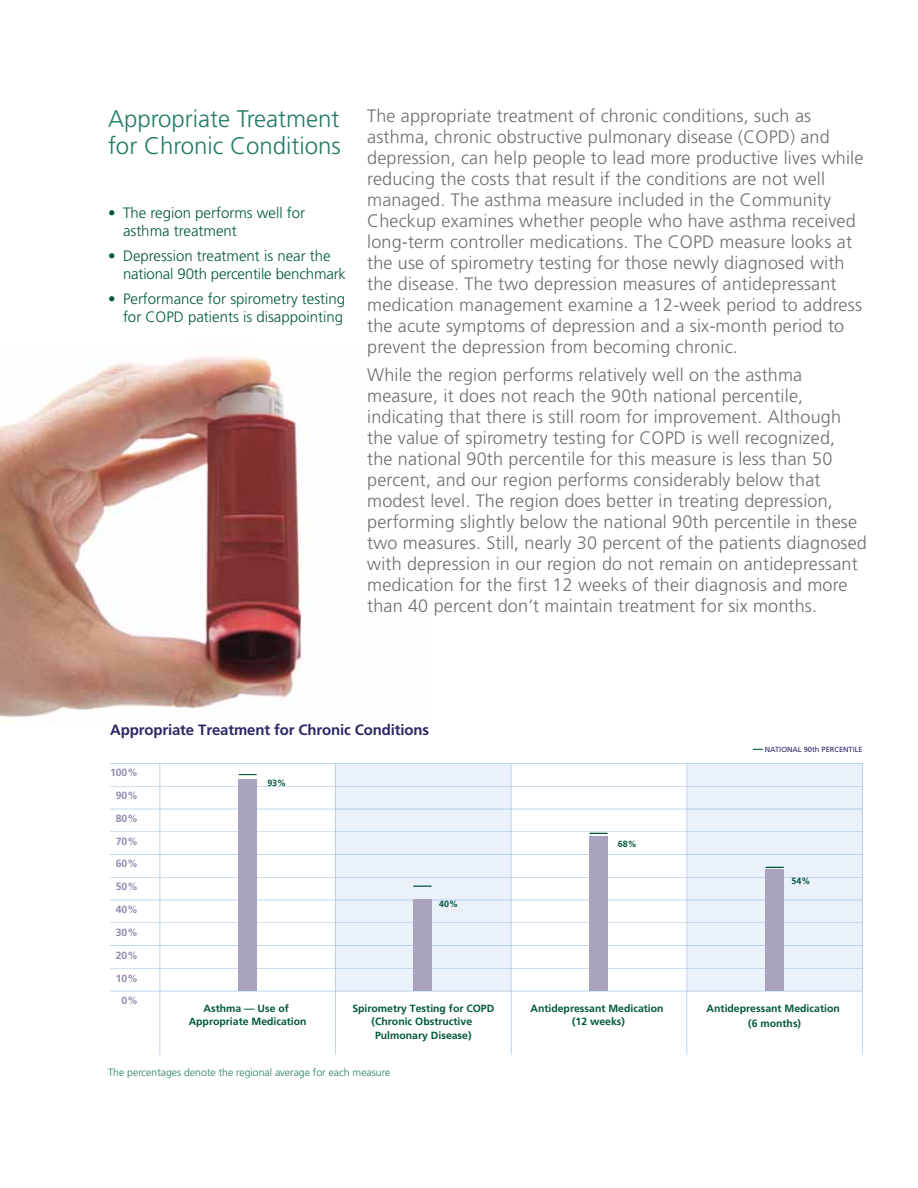
<style>
.page{position:relative;width:918px;height:1188px;background:#fff}
.page>*{position:absolute;margin:0;border:0;box-sizing:border-box;transform-origin:0 0}
.t1{font:300 24px/27px "Frutiger";color:#217b66}
.t2{font:300 18px/21px "Frutiger";letter-spacing:.01em;color:#6d6e71}
.t3{font:300 15px/18px "Frutiger";color:#00583d}
.t4{font:700 15px "Frutiger";letter-spacing:-.01em;color:#2c2867}
.t5{font:700 10.5px/13.5px "Frutiger";color:#00583d;text-align:center}
.t6{font:300 10.5px "Frutiger";color:#217b66}
.t7{font:700 10.5px/22.8px "Frutiger";color:#928aae;text-align:right}
.t8{font:700 9px "Frutiger";color:#00583d}
.t9{font:7.5px "Frutiger";color:#2c2867}
</style>
<div class="page">
<img style="left:0;top:356px;width:302px;height:366px">
<div style="left:336px;top:764px;width:175px;height:227px;background:#eaf1fa"></div>
<div style="left:687px;top:764px;width:176px;height:227px;background:#eaf1fa"></div>
<hr style="left:110px;top:786px;width:753px;height:1px;background:#80add9">
<hr style="left:110px;top:809px;width:753px;height:1px;background:#80add9">
<hr style="left:110px;top:832px;width:753px;height:1px;background:#80add9">
<hr style="left:110px;top:854px;width:753px;height:1px;background:#80add9">
<hr style="left:110px;top:877px;width:753px;height:1px;background:#80add9">
<hr style="left:110px;top:900px;width:753px;height:1px;background:#80add9">
<hr style="left:110px;top:923px;width:753px;height:1px;background:#80add9">
<hr style="left:110px;top:968px;width:753px;height:1px;background:#80add9">
<hr style="left:110px;top:945px;width:753px;height:1px;background:#80add9">
<hr style="left:687px;top:763px;width:1px;height:292px;background:#80add9">
<hr style="left:110px;top:763px;width:753px;height:1px;background:#80add9">
<hr style="left:335px;top:764px;width:1px;height:291px;background:#80add9">
<hr style="left:511px;top:764px;width:1px;height:291px;background:#80add9">
<hr style="left:862px;top:763px;width:1px;height:292px;background:#80add9">
<hr style="left:160px;top:763px;width:1px;height:292px;background:#80add9">
<div style="left:239px;top:779px;width:18px;height:212px;background:#aaa3bf"></div>
<svg style="left:239px;top:774px;width:18px;height:1px"></svg>
<div style="left:589px;top:836px;width:19px;height:155px;background:#aaa3bf"></div>
<svg style="left:589px;top:833px;width:19px;height:1px"></svg>
<div style="left:766px;top:870px;width:18px;height:121px;background:#aaa3bf"></div>
<svg style="left:766px;top:867px;width:18px;height:1px"></svg>
<div style="left:413px;top:900px;width:19px;height:91px;background:#aaa3bf"></div>
<svg style="left:413px;top:886px;width:19px;height:1px"></svg>
<hr style="left:110px;top:991px;width:753px;height:1px;background:#80add9">
<h1 class="t1" style="left:108px;top:105px;width:234px">Appropriate Treatment for Chronic Conditions</h1>
<p class="t3" style="left:123px;top:204px;width:184px;text-indent:-15px">• The region performs well for asthma treatment</p>
<p class="t3" style="left:123px;top:247px;width:225px;text-indent:-15px">• Depression treatment is near the national 90th percentile benchmark</p>
<p class="t3" style="left:108px;top:289px;width:239px;text-align:right">• Performance for spirometry testing for COPD patients is disappointing</p>
<p class="t2" style="left:367px;top:105px;width:498px">The appropriate treatment of chronic conditions, such as asthma, chronic obstructive pulmonary disease (COPD) and depression, can help people to lead more productive lives while reducing the costs that result if the conditions are not well managed. The asthma measure included in the Community Checkup examines whether people who have asthma received long-term controller medications. The COPD measure looks at the use of spirometry testing for those newly diagnosed with the disease. The two depression measures of antidepressant medication management examine a 12-week period to address the acute symptoms of depression and a six-month period to prevent the depression from becoming chronic.</p>
<p class="t2" style="left:367px;top:364px;width:501px">While the region performs relatively well on the asthma measure, it does not reach the 90th national percentile, indicating that there is still room for improvement. Although the value of spirometry testing for COPD is well recognized,<br>the national 90th percentile for this measure is less than 50 percent, and our region performs considerably below that modest level. The region does better in treating depression, performing slightly below the national 90th percentile in these two measures. Still, nearly 30 percent of the patients diagnosed with depression in our region do not remain on antidepressant medication for the first 12 weeks of their diagnosis and more than 40 percent don’t maintain treatment for six months.</p>
<p class="t4" style="left:110px;top:721px;width:320px">Appropriate Treatment for Chronic Conditions</p>
<p class="t7" style="left:110px;top:761px;width:29px">100%<br>90%<br>80%<br>70%<br>60%<br>50%<br>40%<br>30%<br>20%<br>10%<br>0%</p>
<p class="t8" style="left:267px;top:778px;width:20px">93%</p>
<p class="t8" style="left:439px;top:899px;width:20px">40%</p>
<p class="t5" style="left:189px;top:1001px;width:120px">Asthma — Use of<br>Appropriate Medication</p>
<p class="t5" style="left:352px;top:1001px;width:143px">Spirometry Testing for COPD (Chronic Obstructive<br>Pulmonary Disease)</p>
<p class="t6" style="left:108px;top:1066px;width:284px">The percentages denote the regional average for each measure</p>
<p class="t8" style="left:618px;top:839px;width:20px">68%</p>
<p class="t5" style="left:531px;top:1001px;width:135px">Antidepressant Medication (12 weeks)</p>
<p class="t9" style="left:765px;top:745px;width:99px">NATIONAL 90th PERCENTILE</p>
<p class="t8" style="left:792px;top:876px;width:20px">54%</p>
<p class="t5" style="left:707px;top:1000px;width:135px;line-height:15.6px">Antidepressant Medication (6 months)</p>
</div>
